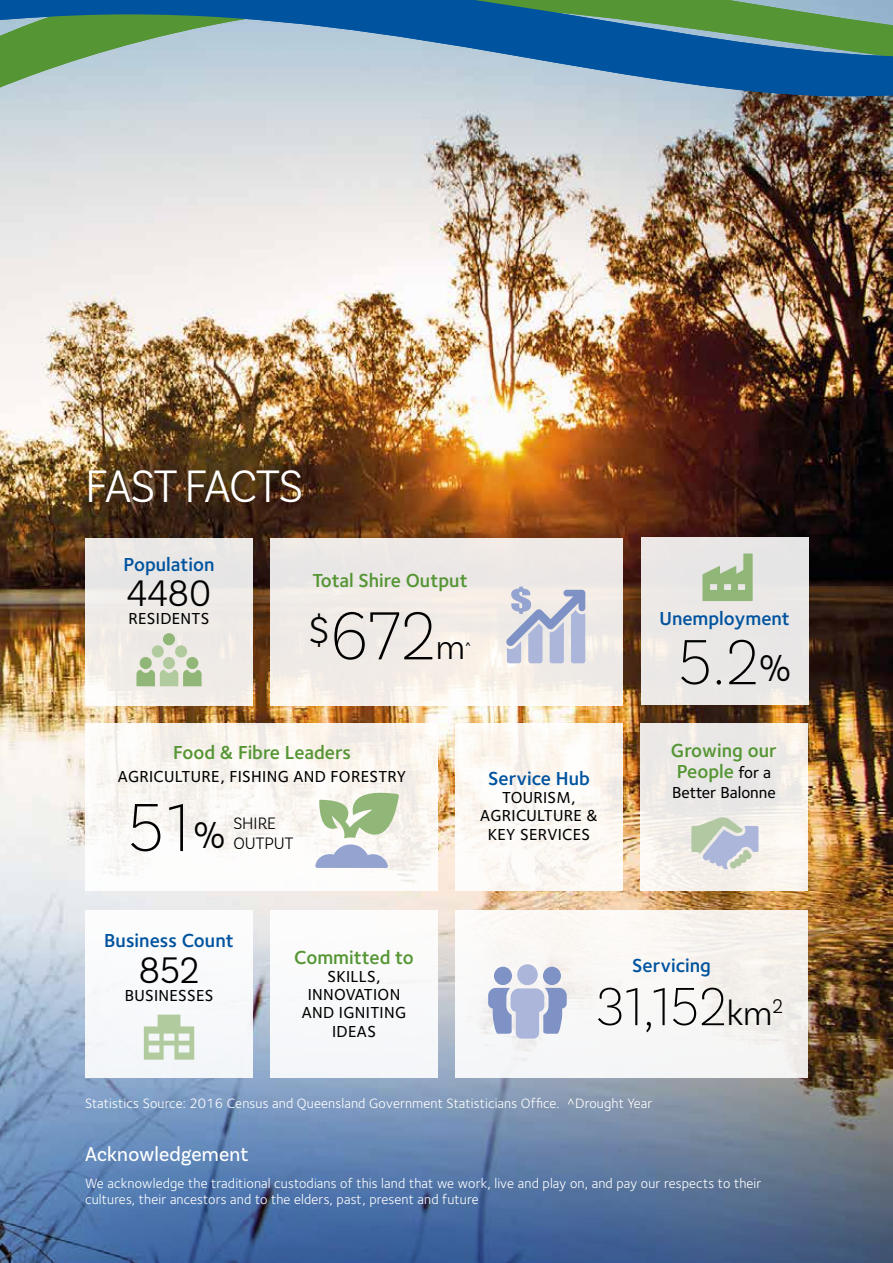
<style>
.page{position:relative;width:893px;height:1263px;background:#fff}
.page>*{position:absolute;margin:0;border:0;box-sizing:border-box;transform-origin:0 0}
.t1{font:200 72px "Basic Sans Narrow";color:#000}
.t2{font:200 67.5px "Basic Sans Narrow";color:#000}
.t3{font:200 57px "Basic Sans Narrow";color:#000}
.t4{font:300 48px "Basic Sans Narrow";letter-spacing:-.03em;color:#fff}
.t5{font:300 39px "Basic Sans Narrow";color:#000}
.t6{font:21px "Basic Sans Narrow";letter-spacing:.01em;color:#fff}
.t7{font:600 19.5px/21px "Foundry Sterling";color:#559534}
.t8{font:600 19.5px "Foundry Sterling";color:#00539f}
.t9{font:300 17.55px/19.5px "Basic Sans Narrow";color:#000}
.t10{font:500 16.5px/18.3px "Foundry Sterling";letter-spacing:.02em;color:#000;text-align:center}
.t11{font:500 16.5px "Foundry Sterling";color:#000}
.t12{font:14.1px/16.5px "Foundry Sterling";letter-spacing:.01em;color:#fff}
.s1{font-weight:300;font-size:36px}
.s2{font-weight:300;font-size:17.55px}
.s3{font-weight:300;font-size:39.3px}
.s4{font-weight:500;font-size:16.5px;color:#000}
</style>
<div class="page">
<img style="left:0;top:125px;width:893px;height:802px">
<img style="left:0;top:927px;width:893px;height:336px">
<div style="left:85px;top:723px;width:353px;height:168px;background:linear-gradient(to right,#faf9f6,#f9f5ef)"></div>
<div style="left:270px;top:910px;width:168px;height:168px;background:#f8f9fa"></div>
<div style="left:455px;top:910px;width:353px;height:168px;background:linear-gradient(to right,#f9f9f9,#f4f1ed)"></div>
<div style="left:455px;top:723px;width:168px;height:168px;background:#fdf9f4"></div>
<svg style="left:640px;top:723px;width:168px;height:168px;fill:#efebe7"></svg>
<div style="left:85px;top:538px;width:168px;height:168px;background:#eeeae6"></div>
<div style="left:270px;top:538px;width:353px;height:168px;background:linear-gradient(to bottom,#ebe7e5,#f8f2ea)"></div>
<div style="left:641px;top:537px;width:168px;height:168px;background:#eae7e6"></div>
<div style="left:163px;top:657px;width:12px;height:12px;background:#b1cb9e;border-radius:50%"></div>
<div style="left:163px;top:633px;width:12px;height:12px;background:#91b778;border-radius:50%"></div>
<div style="left:152px;top:645px;width:12px;height:12px;background:#b1cb9e;border-radius:50%"></div>
<div style="left:175px;top:645px;width:12px;height:12px;background:#b1cb9e;border-radius:50%"></div>
<div style="left:140px;top:657px;width:12px;height:12px;background:#91b778;border-radius:50%"></div>
<div style="left:186px;top:657px;width:12px;height:12px;background:#91b778;border-radius:50%"></div>
<svg style="left:136px;top:670px;width:66px;height:16px"></svg>
<div style="left:85px;top:910px;width:168px;height:168px;background:#f8f9fb"></div>
<svg style="left:144px;top:1015px;width:50px;height:45px"></svg>
<svg style="left:488px;top:988px;width:79px;height:51px"></svg>
<div style="left:517px;top:964px;width:21px;height:21px;background:#abb6da;border-radius:50%"></div>
<div style="left:494px;top:967px;width:18px;height:18px;background:#7e92c6;border-radius:50%"></div>
<div style="left:543px;top:967px;width:18px;height:18px;background:#7e92c6;border-radius:50%"></div>
<svg style="left:702px;top:553px;width:51px;height:48px"></svg>
<svg style="left:691px;top:817px;width:67px;height:53px;background:#c8d0d0"></svg>
<svg style="left:315px;top:788px;width:84px;height:80px"></svg>
<svg style="left:506px;top:586px;width:79px;height:77px;background:#c1c7db"></svg>
<svg style="left:0;top:0;width:893px;height:125px;background:#759da9"></svg>
<h3 class="t4" style="left:85px;top:461px;width:219px">FAST FACTS</h3>
<h3 class="t8" style="left:123px;top:553px;width:93px">Population</h3>
<h3 class="t7" style="left:312px;top:570px;width:157px">Total Shire Output</h3>
<h3 class="t5" style="left:127px;top:572px;width:86px">4480</h3>
<p class="t10" style="left:128px;top:609px;width:83px">RESIDENTS</p>
<h1 class="t1" style="left:309px;top:598px;width:164px"><sup>$</sup>672<span class="s1">m</span><span class="s2">^</span></h1>
<h3 class="t7" style="left:173px;top:741px;width:180px">Food &amp; Fibre Leaders</h3>
<p class="t10" style="left:118px;top:767px;width:290px">AGRICULTURE, FISHING AND FORESTRY</p>
<h1 class="t1" style="left:128px;top:790px;width:99px">51<span class="s3">%</span></h1>
<p class="t9" style="left:233px;top:814px;width:61px">SHIRE<br>OUTPUT</p>
<h3 class="t8" style="left:488px;top:767px;width:103px">Service Hub</h3>
<p class="t10" style="left:480px;top:788px;width:119px">TOURISM,<br>AGRICULTURE &amp;<br>KEY SERVICES</p>
<h3 class="t8" style="left:659px;top:607px;width:132px">Unemployment</h3>
<h2 class="t2" style="left:678px;top:627px;width:114px">5.2<span class="s3">%</span></h2>
<h3 class="t7" style="left:671px;top:740px;width:107px">Growing our<br>People <span class="s4">for a</span></h3>
<p class="t11" style="left:672px;top:783px;width:105px">Better Balonne</p>
<h3 class="t8" style="left:104px;top:929px;width:131px">Business Count</h3>
<h3 class="t5" style="left:139px;top:950px;width:62px">852</h3>
<p class="t10" style="left:125px;top:986px;width:90px">BUSINESSES</p>
<h3 class="t7" style="left:294px;top:947px;width:121px">Committed to</h3>
<p class="t10" style="left:302px;top:967px;width:106px">SKILLS,<br>INNOVATION<br>AND IGNITING<br>IDEAS</p>
<h3 class="t8" style="left:632px;top:953px;width:80px">Servicing</h3>
<h3 class="t3" style="left:596px;top:977px;width:189px">31,152<span class="s1">km</span><sup>2</sup></h3>
<p class="t12" style="left:85px;top:1095px;width:569px">Statistics Source: 2016 Census and Queensland Government Statisticians Office. ^Drought Year</p>
<h3 class="t6" style="left:85px;top:1143px;width:165px">Acknowledgement</h3>
<p class="t12" style="left:85px;top:1175px;width:678px">We acknowledge the traditional custodians of this land that we work, live and play on, and pay our respects to their cultures, their ancestors and to the elders, past, present and future</p>
</div>
